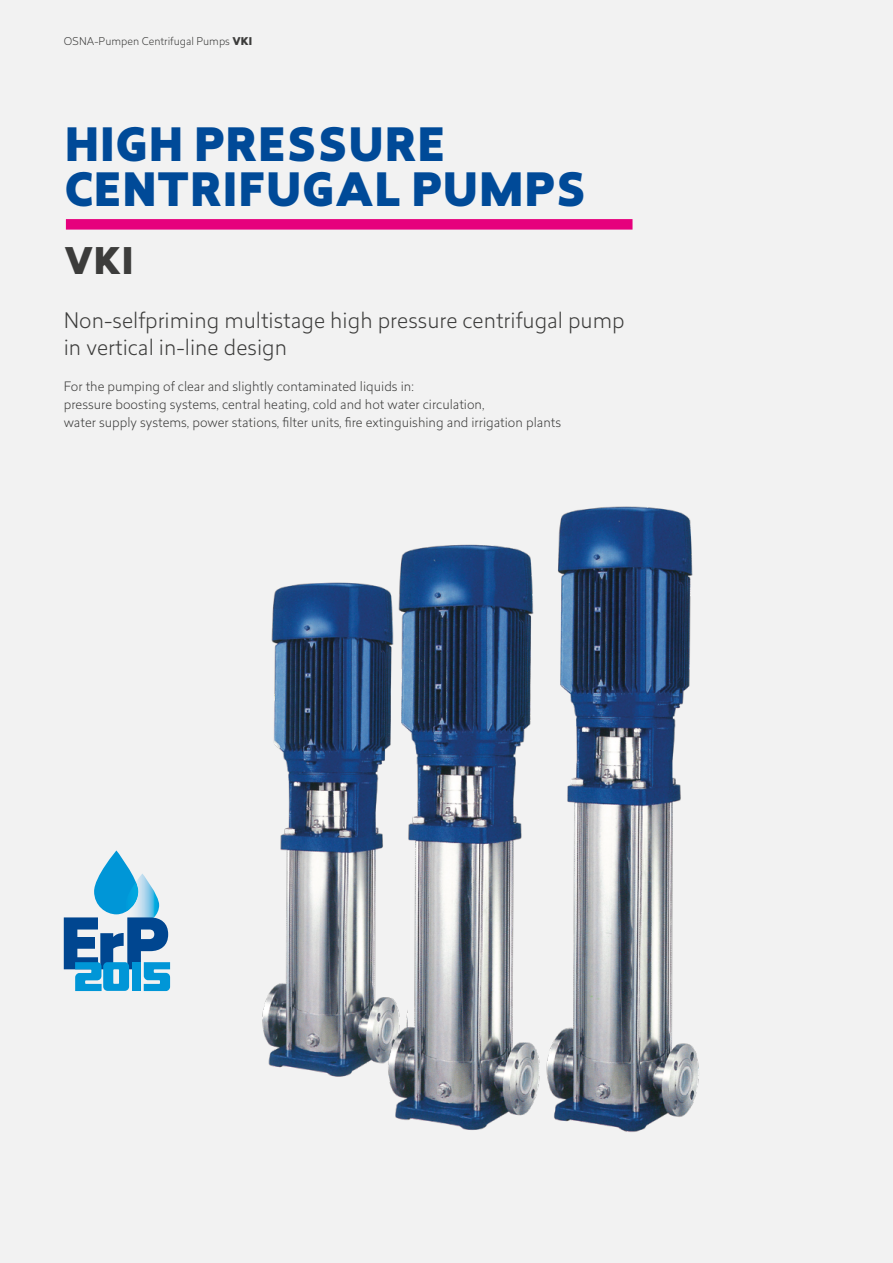
<style>
.page{position:relative;width:893px;height:1263px;background:#f2f2f2}
.page>*{position:absolute;margin:0;border:0;box-sizing:border-box;transform-origin:0 0}
.t1{font:900 45px/45px "Revisal";letter-spacing:.02em;color:#004a98}
.t2{font:900 36px "Revisal";color:#3c3c3b}
.t3{font:300 21px/27px "Revisal";color:#3c3c3b}
.t4{font:300 12.75px/18px "Revisal";color:#3c3c3b}
.t5{font:300 10.5px "Revisal";color:#3c3c3b}
.s1{font-weight:900}
</style>
<div class="page">
<img style="left:144px;top:582px;width:238px;height:495px">
<img style="left:382px;top:506px;width:317px;height:626px">
<svg style="left:64px;top:850px;width:106px;height:141px"></svg>
<div style="left:66px;top:219px;width:566px;height:11px;background:#e6007d"></div>
<p class="t5" style="left:64px;top:34px;width:190px">OSNA-Pumpen Centrifugal Pumps <span class="s1">VKI</span></p>
<h1 class="t1" style="left:65px;top:124px;width:523px">HIGH PRESSURE<br>CENTRIFUGAL PUMPS</h1>
<h2 class="t2" style="left:64px;top:235px;width:71px">VKI</h2>
<h3 class="t3" style="left:64px;top:307px;width:562px">Non-selfpriming multistage high pressure centrifugal pump in vertical in-line design</h3>
<p class="t4" style="left:64px;top:377px;width:499px">For the pumping of clear and slightly contaminated liquids in:<br>pressure boosting systems, central heating, cold and hot water circulation,<br>water supply systems, power stations, filter units, fire extinguishing and irrigation plants</p>
</div>
